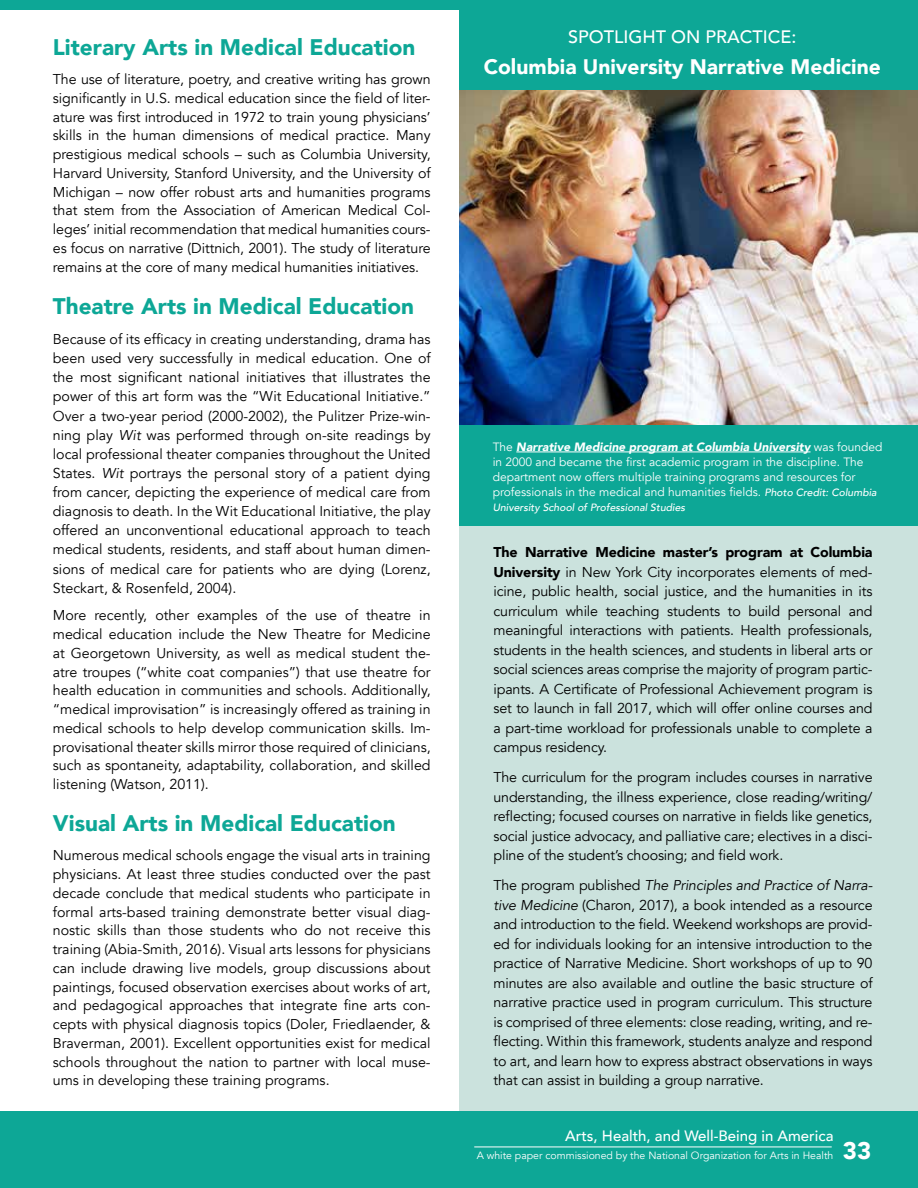
<style>
.page{position:relative;width:918px;height:1188px;background:#fff}
.page>*{position:absolute;margin:0;border:0;box-sizing:border-box;transform-origin:0 0}
.t1{font:900 24px "Avenir";color:#fff}
.t2{font:900 22.5px "Avenir";color:#0da796}
.t3{font:900 21px "Avenir";color:#fff}
.t4{font:500 18px "Avenir";color:#fff}
.t5{font:500 15px "Avenir";color:#fff}
.t6{font:14.25px/19.5px "Avenir";letter-spacing:-.005em;color:#000;text-align:justify}
.t7{font:12px/15px "Avenir";color:#fff}
.t8{font:10.5px "Avenir";color:#fff}
.t9{font:italic 500 10.5px "Avenir";color:#fff}
.s1{font-style:italic}
.s2{font-weight:900;font-style:italic}
.s3{font-weight:500;font-style:italic;font-size:10.5px}
.s4{font-weight:900}
</style>
<div class="page">
<div style="left:459px;top:0;width:459px;height:1188px;background:#cbe2dd"></div>
<div style="left:0;top:1111px;width:918px;height:77px;background:#0da796"></div>
<div style="left:459px;top:0;width:459px;height:91px;background:#0da796"></div>
<hr style="left:474px;top:1147px;width:358px;height:1px;background:#fff">
<img style="left:459px;top:91px;width:459px;height:335px">
<div style="left:459px;top:426px;width:459px;height:100px;background:#0da796"></div>
<hr style="left:516px;top:452px;width:295px;height:1px;background:#fff">
<div style="left:0;top:0;width:918px;height:9px;background:#0da796"></div>
<h2 class="t2" style="left:53px;top:28px;width:364px">Literary Arts in Medical Education</h2>
<p class="t6" style="left:53px;top:70px;width:379px;line-height:18.9px">The use of literature, poetry, and creative writing has grown significantly in U.S. medical education since the field of liter&shy;ature was first introduced in 1972 to train young physicians’ skills in the human dimensions of medical practice. Many prestigious medical schools – such as Columbia University, Harvard University, Stanford University, and the University of Michigan – now offer robust arts and humanities programs that stem from the Association of American Medical Col&shy;leges’ initial recommendation that medical humanities cours&shy;es focus on narrative (Dittnich, 2001). The study of literature remains at the core of many medical humanities initiatives.</p>
<h2 class="t2" style="left:53px;top:287px;width:363px">Theatre Arts in Medical Education</h2>
<p class="t6" style="left:53px;top:330px;width:379px;line-height:19px">Because of its efficacy in creating understanding, drama has been used very successfully in medical education. One of the most significant national initiatives that illustrates the power of this art form was the “Wit Educational Initiative.” Over a two-year period (2000-2002), the Pulitzer Prize-win&shy;ning play <span class="s1">Wit</span> was performed through on-site readings by local professional theater companies throughout the United States. <span class="s1">Wit</span> portrays the personal story of a patient dying from cancer, depicting the experience of medical care from diagnosis to death. In the Wit Educational Initiative, the play offered an unconventional educational approach to teach medical students, residents, and staff about human dimen&shy;sions of medical care for patients who are dying (Lorenz, Steckart, &amp; Rosenfeld, 2004).</p>
<p class="t6" style="left:53px;top:606px;width:379px;line-height:18.8px">More recently, other examples of the use of theatre in medical education include the New Theatre for Medicine at Georgetown University, as well as medical student the&shy;atre troupes (“white coat companies”) that use theatre for health education in communities and schools. Additionally, “medical improvisation” is increasingly offered as training in medical schools to help develop communication skills. Im&shy;provisational theater skills mirror those required of clinicians, such as spontaneity, adaptability, collaboration, and skilled listening (Watson, 2011).</p>
<h2 class="t2" style="left:53px;top:804px;width:344px">Visual Arts in Medical Education</h2>
<p class="t6" style="left:53px;top:846px;width:379px;line-height:18.8px">Numerous medical schools engage the visual arts in training physicians. At least three studies conducted over the past decade conclude that medical students who participate in formal arts-based training demonstrate better visual diag&shy;nostic skills than those students who do not receive this training (Abia-Smith, 2016). Visual arts lessons for physicians can include drawing live models, group discussions about paintings, focused observation exercises about works of art, and pedagogical approaches that integrate fine arts con&shy;cepts with physical diagnosis topics (Doler, Friedlaender, &amp; Braverman, 2001). Excellent opportunities exist for medical schools throughout the nation to partner with local muse&shy;ums in developing these training programs.</p>
<p class="t4" style="left:568px;top:21px;width:230px">SPOTLIGHT ON PRACTICE:</p>
<h3 class="t3" style="left:484px;top:49px;width:399px">Columbia University Narrative Medicine</h3>
<p class="t7" style="left:493px;top:440px;width:391px">The <span class="s2">Narrative Medicine program at Columbia University</span> was founded in 2000 and became the first academic program in the discipline. The department now offers multiple training programs and resources for professionals in the medical and humanities fields. <span class="s3">Photo Credit: Columbia</span></p>
<p class="t9" style="left:493px;top:501px;width:194px">University School of Professional Studies</p>
<p class="t6" style="left:494px;top:543px;width:381px"><span class="s4">The Narrative Medicine master’s program at Columbia University</span> in New York City incorporates elements of med&shy;icine, public health, social justice, and the humanities in its curriculum while teaching students to build personal and meaningful interactions with patients. Health professionals, students in the health sciences, and students in liberal arts or social sciences areas comprise the majority of program partic&shy;ipants. A Certificate of Professional Achievement program is set to launch in fall 2017, which will offer online courses and a part-time workload for professionals unable to complete a campus residency.</p>
<p class="t6" style="left:494px;top:768px;width:381px">The curriculum for the program includes courses in narrative understanding, the illness experience, close reading/writing/ reflecting; focused courses on narrative in fields like genetics, social justice advocacy, and palliative care; electives in a disci&shy;pline of the student’s choosing; and field work.</p>
<p class="t6" style="left:494px;top:876px;width:381px">The program published <span class="s1">The Principles and Practice of Narra&shy;tive Medicine</span> (Charon, 2017), a book intended as a resource and introduction to the field. Weekend workshops are provid&shy;ed for individuals looking for an intensive introduction to the practice of Narrative Medicine. Short workshops of up to 90 minutes are also available and outline the basic structure of narrative practice used in program curriculum. This structure is comprised of three elements: close reading, writing, and re&shy;flecting. Within this framework, students analyze and respond to art, and learn how to express abstract observations in ways that can assist in building a group narrative.</p>
<p class="t5" style="left:565px;top:1123px;width:270px">Arts, Health, and Well-Being in America</p>
<p class="t8" style="left:477px;top:1149px;width:358px">A white paper commissioned by the National Organization for Arts in Health</p>
<h1 class="t1" style="left:843px;top:1130px;width:30px">33</h1>
</div>
